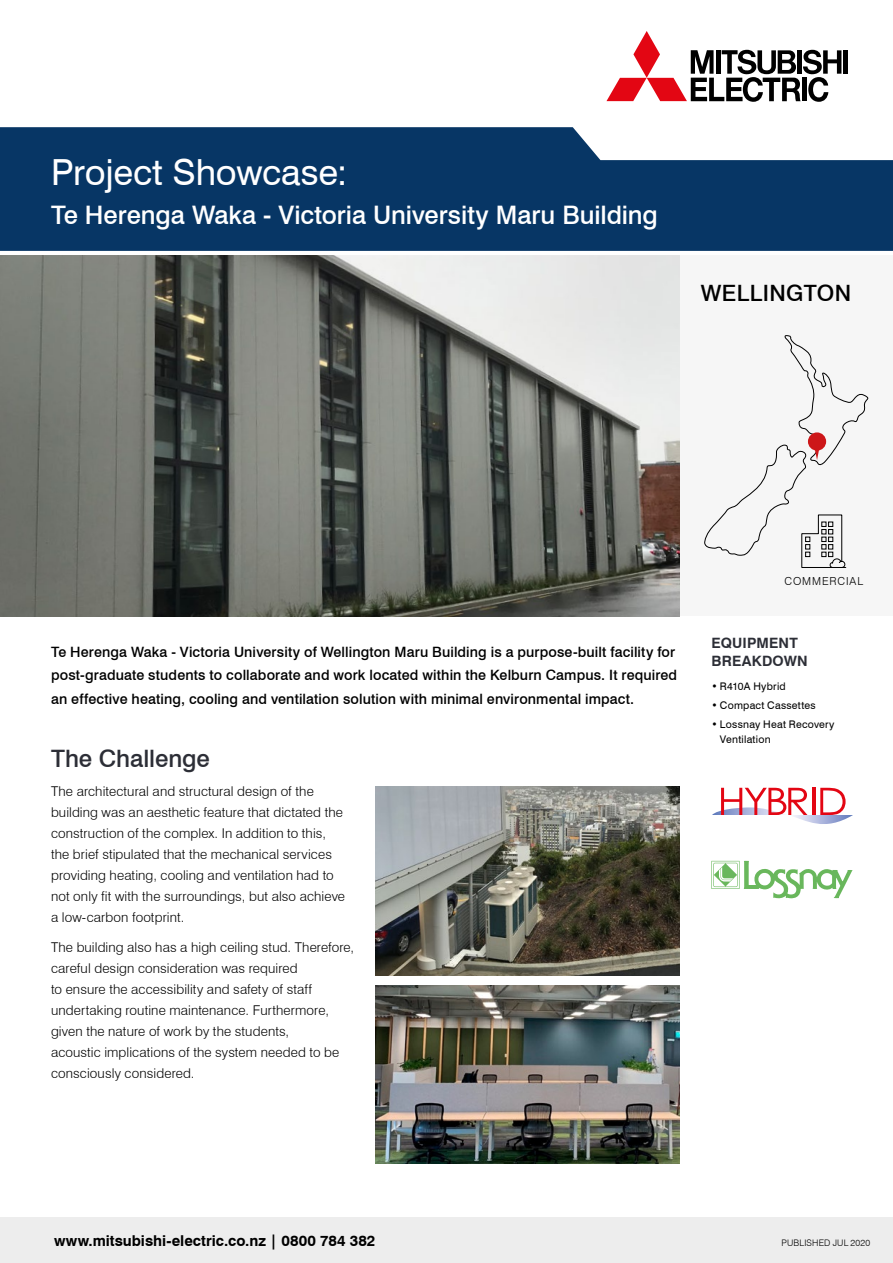
<style>
.page{position:relative;width:893px;height:1263px;background:#fff}
.page>*{position:absolute;margin:0;border:0;box-sizing:border-box;transform-origin:0 0}
.t1{font:36px "Swiss 721 BT";letter-spacing:-.005em;color:#fff}
.t2{font:500 25.5px "Swiss 721 BT";letter-spacing:-.005em;color:#fff}
.t3{font:500 24px "Swiss 721 BT";letter-spacing:-.005em;color:#2c2e36}
.t4{font:500 22.5px "Swiss 721 BT";letter-spacing:.02em;color:#000}
.t5{font:700 15px "Swiss 721 BT";color:#000}
.t6{font:500 14.25px/23.2px "Swiss 721 BT";letter-spacing:.01em;color:#000}
.t7{font:700 14.25px/18px "Swiss 721 BT";letter-spacing:.01em;color:#2c2e36}
.t8{font:300 13.5px/21px "Swiss 721 BT";letter-spacing:.01em;color:#000}
.t9{font:300 11.1px "Swiss 721 BT";letter-spacing:.08em;color:#000}
.t10{font:10.5px/15px "Swiss 721 BT";letter-spacing:.02em;color:#000}
.t11{font:300 9px "Swiss 721 BT";letter-spacing:.02em;color:#000}
</style>
<div class="page">
<svg style="left:0;top:127px;width:893px;height:124px;background:#1e4873"></svg>
<svg style="left:606px;top:31px;width:235px;height:71px"></svg>
<hr style="left:844px;top:50px;width:4px;height:24px;background:#000">
<div style="left:679px;top:255px;width:214px;height:361px;background:#f6f6f6"></div>
<div style="left:0;top:1217px;width:893px;height:46px;background:#ededed"></div>
<img style="left:0;top:255px;width:679px;height:362px">
<svg style="left:704px;top:335px;width:165px;height:233px"></svg>
<img style="left:376px;top:786px;width:303px;height:189px">
<img style="left:376px;top:986px;width:303px;height:178px">
<svg style="left:712px;top:788px;width:141px;height:36px"></svg>
<svg style="left:711px;top:861px;width:142px;height:37px"></svg>
<h1 class="t1" style="left:51px;top:147px;width:298px">Project Showcase:</h1>
<h2 class="t2" style="left:51px;top:200px;width:608px">Te Herenga Waka - Victoria University Maru Building</h2>
<h3 class="t4" style="left:701px;top:280px;width:152px">WELLINGTON</h3>
<p class="t6" style="left:51px;top:640px;width:628px">Te Herenga Waka - Victoria University of Wellington Maru Building is a purpose-built facility for post-graduate students to collaborate and work located within the Kelburn Campus. It required an effective heating, cooling and ventilation solution with minimal environmental impact.</p>
<h3 class="t3" style="left:51px;top:743px;width:160px">The Challenge</h3>
<p class="t8" style="left:51px;top:781px;width:296px">The architectural and structural design of the building was an aesthetic feature that dictated the construction of the complex. In addition to this, the brief stipulated that the mechanical services providing heating, cooling and ventilation had to not only fit with the surroundings, but also achieve a low-carbon footprint.</p>
<p class="t8" style="left:51px;top:936px;width:305px">The building also has a high ceiling stud. Therefore, careful design consideration was required<br>to ensure the accessibility and safety of staff undertaking routine maintenance. Furthermore, given the nature of work by the students,<br>acoustic implications of the system needed to be consciously considered.</p>
<p class="t9" style="left:784px;top:575px;width:80px">COMMERCIAL</p>
<p class="t7" style="left:711px;top:633px;width:98px">EQUIPMENT<br>BREAKDOWN</p>
<p class="t10" style="left:711px;top:678px;width:76px">• R410A Hybrid</p>
<p class="t10" style="left:711px;top:697px;width:106px">• Compact Cassettes</p>
<p class="t10" style="left:720px;top:716px;width:116px;text-indent:-9px">• Lossnay Heat Recovery<br>Ventilation</p>
<p class="t5" style="left:54px;top:1230px;width:323px">www.mitsubishi-electric.co.nz | 0800 784 382</p>
<p class="t11" style="left:781px;top:1237px;width:90px">PUBLISHED JUL 2020</p>
</div>
